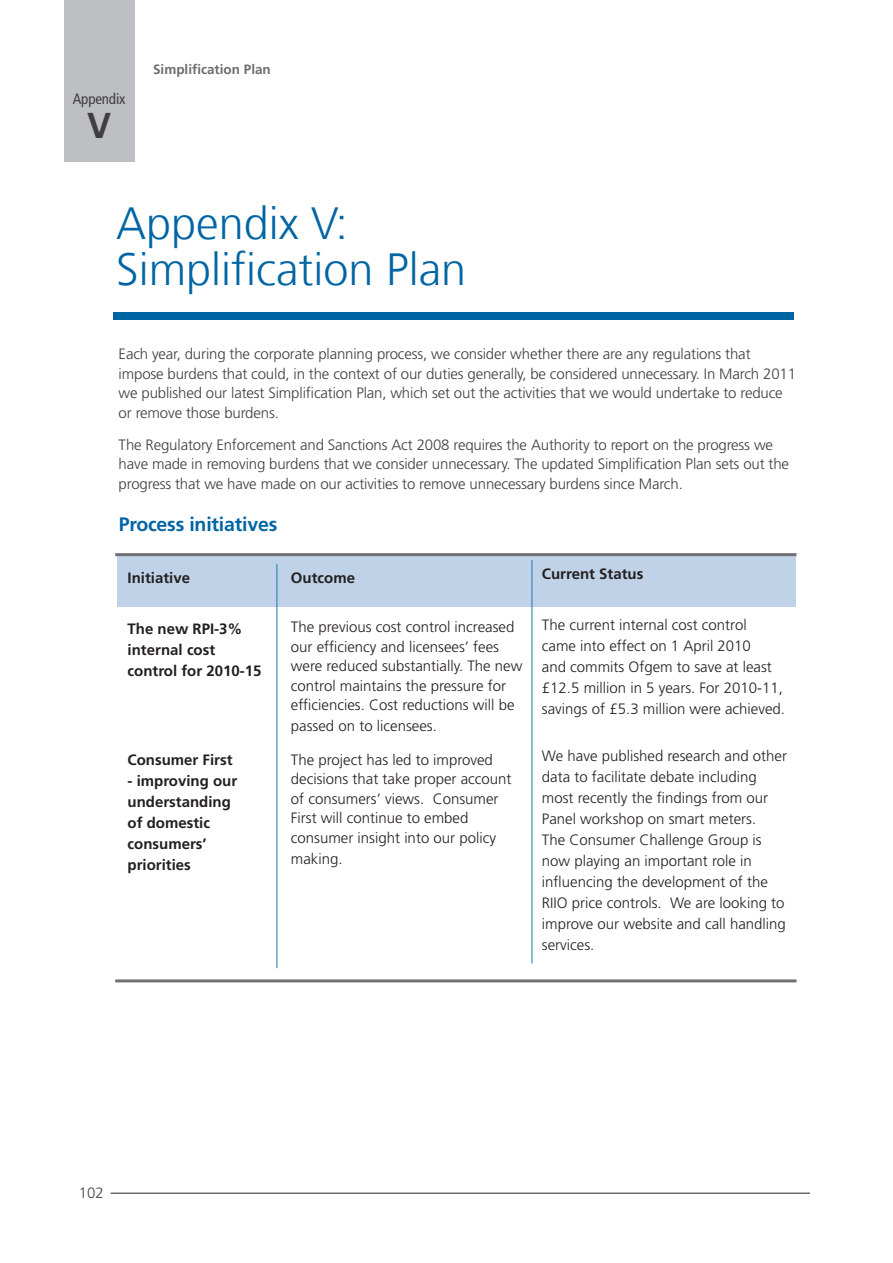
<style>
.page{position:relative;width:893px;height:1263px;background:#fff}
.page>*{position:absolute;margin:0;border:0;box-sizing:border-box;transform-origin:0 0}
.H3_Section_Intro_-_P{font:300 45px/46.5px "Frutiger";color:#0065a4}
.t1{font:700 36px "Frutiger LT Std";color:#3e3e3f}
.t2{font:700 19.5px "Frutiger LT Std";letter-spacing:-.01em;color:#0065a4}
.t3{font:300 15px/21px "Frutiger LT Std";color:#231f20}
.t4{font:300 15px/19.5px "Frutiger LT Std";letter-spacing:-.01em;color:#3e3e3f}
.t5{font:700 15px/21px "Frutiger LT Std";color:#231f20}
.t6{font:condensed 15px "Frutiger LT Std";letter-spacing:-.01em;color:#3e3e3f}
.t7{font:300 15px "Frutiger LT Std";color:#434146}
.t8{font:700 13.5px "Frutiger LT Std";color:#6c6d70}
</style>
<div class="page">
<div style="left:113px;top:313px;width:680px;height:7px;background:#0065a4"></div>
<div style="left:64px;top:0;width:71px;height:162px;background:#bebfc2"></div>
<div style="left:117px;top:555px;width:678px;height:52px;background:#c0d2e8"></div>
<hr style="left:115px;top:553px;width:681px;height:3px;background:#717074">
<hr style="left:115px;top:979px;width:681px;height:3px;background:#717074">
<hr style="left:277px;top:564px;width:1px;height:404px;background:#1b78b2">
<hr style="left:532px;top:560px;width:1px;height:403px;background:#1b78b2">
<hr style="left:111px;top:1193px;width:699px;height:1px;background:#231f20">
<p class="t6" style="left:73px;top:90px;width:54px">Appendix</p>
<p class="t1" style="left:87px;top:104px;width:26px">V</p>
<p class="t8" style="left:153px;top:61px;width:119px">Simplification Plan</p>
<h3 class="H3_Section_Intro_-_P" style="left:116px;top:201px;width:351px">Appendix V:<br>Simplification Plan</h3>
<p class="t4" style="left:119px;top:344px;width:679px">Each year, during the corporate planning process, we consider whether there are any regulations that impose burdens that could, in the context of our duties generally, be considered unnecessary. In March 2011 we published our latest Simplification Plan, which set out the activities that we would undertake to reduce or remove those burdens.</p>
<p class="t4" style="left:119px;top:435px;width:672px">The Regulatory Enforcement and Sanctions Act 2008 requires the Authority to report on the progress we have made in removing burdens that we consider unnecessary. The updated Simplification Plan sets out the progress that we have made on our activities to remove unnecessary burdens since March.</p>
<p class="t2" style="left:119px;top:513px;width:160px">Process initiatives</p>
<p class="t5" style="left:128px;top:567px;width:64px">Initiative</p>
<p class="t5" style="left:128px;top:618px;width:135px">The new RPI-3% internal cost control for 2010-15</p>
<p class="t5" style="left:128px;top:749px;width:107px">Consumer First</p>
<p class="t5" style="left:128px;top:770px;width:111px">- improving our understanding of domestic consumers’ priorities</p>
<p class="t5" style="left:291px;top:567px;width:66px">Outcome</p>
<p class="t3" style="left:291px;top:618px;width:233px;line-height:19.5px">The previous cost control increased our efficiency and licensees’ fees were reduced substantially. The new control maintains the pressure for efficiencies. Cost reductions will be</p>
<p class="t3" style="left:291px;top:716px;width:147px">passed on to licensees.</p>
<p class="t3" style="left:291px;top:750px;width:222px;line-height:19.5px">The project has led to improved decisions that take proper account of consumers’ views. Consumer<br>First will continue to embed consumer insight into our policy</p>
<p class="t3" style="left:291px;top:848px;width:53px">making.</p>
<p class="t5" style="left:542px;top:563px;width:103px">Current Status</p>
<p class="t3" style="left:542px;top:614px;width:245px">The current internal cost control<br>came into effect on 1 April 2010<br>and commits Ofgem to save at least £12.5 million in 5 years. For 2010-11, savings of £5.3 million were achieved.</p>
<p class="t3" style="left:542px;top:746px;width:247px">We have published research and other data to facilitate debate including most recently the findings from our<br>Panel workshop on smart meters.<br>The Consumer Challenge Group is now playing an important role in influencing the development of the<br>RIIO price controls. We are looking to improve our website and call handling services.</p>
<p class="t7" style="left:79px;top:1184px;width:27px">102</p>
</div>
